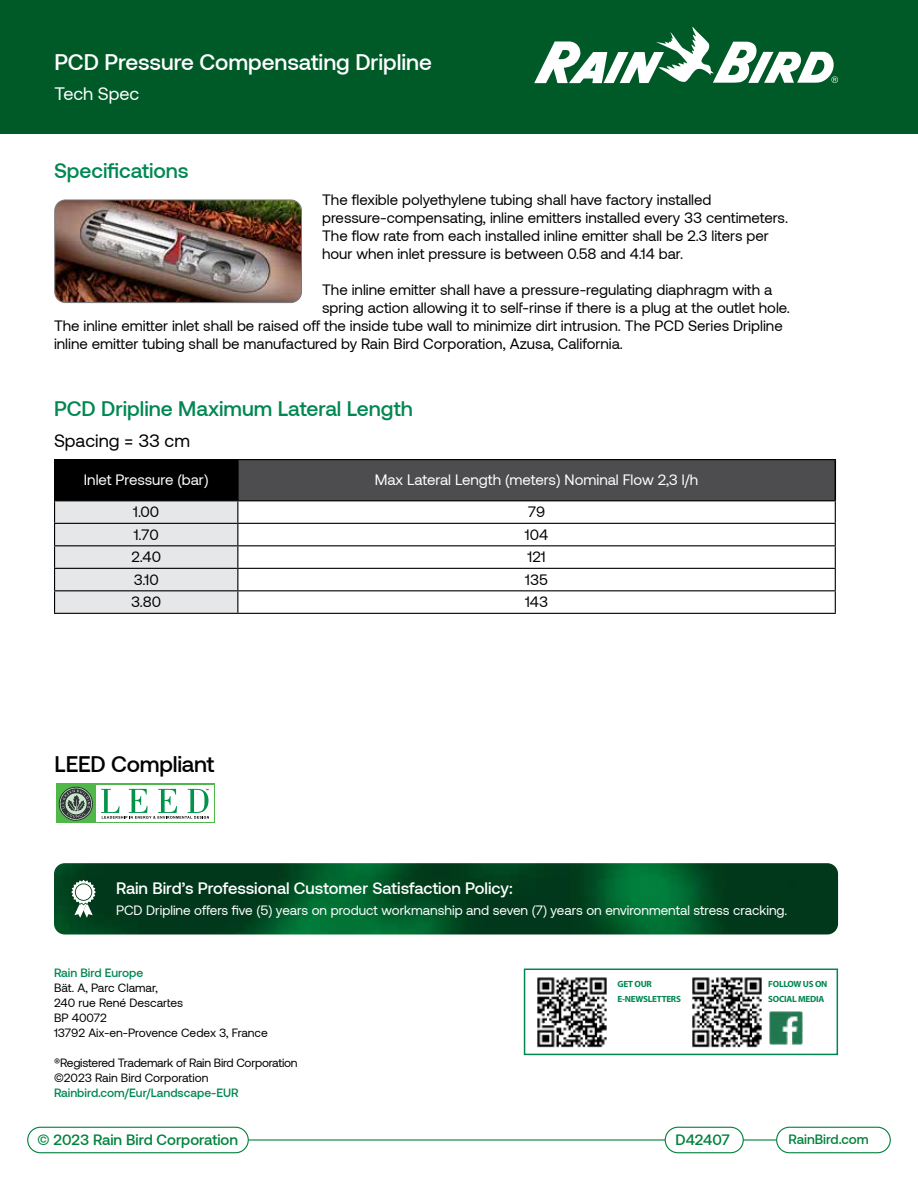
<style>
.page{position:relative;width:918px;height:1188px;background:#fff}
.page>*{position:absolute;margin:0;border:0;box-sizing:border-box;transform-origin:0 0}
.t1{font:500 22.5px "Aeonik";letter-spacing:-.005em;color:#fff}
.t2{font:500 22.5px "Aeonik";letter-spacing:-.01em;color:#000}
.t3{font:500 21px "Aeonik";color:#008752}
.t4{font:18px "Aeonik";color:#000}
.t5{font:18px "Aeonik";letter-spacing:-.005em;color:#fff}
.t6{font:500 16.5px "Aeonik";color:#fff}
.t7{font:15px/18px "Aeonik";color:#000}
.t8{font:15px "Aeonik";color:#fff}
.t9{font:500 15px "Aeonik";color:#00823c}
.t10{font:13.5px "Aeonik";color:#fff}
.t11{font:500 13.5px "Aeonik";color:#00823c}
.t12{font:12px/15px "Aeonik";color:#000}
.t13{font:12px/15px "Aeonik";letter-spacing:-.02em;color:#000}
.t14{font:500 12px "Aeonik";color:#008752}
.t15{font:700 9px/15px "Myriad Pro";letter-spacing:-.025em;color:#008752}
</style>
<div class="page">
<div style="left:524px;top:969px;width:314px;height:86px;border:2px solid #008752"></div>
<div style="left:0;top:0;width:918px;height:134px;background:#005a28"></div>
<svg style="left:534px;top:27px;width:304px;height:56px"></svg>
<img style="left:692px;top:977px;width:70px;height:71px">
<img style="left:537px;top:977px;width:70px;height:71px">
<img style="left:770px;top:1011px;width:33px;height:33px">
<img style="left:54px;top:863px;width:784px;height:71px">
<img style="left:56px;top:200px;width:246px;height:103px">
<div style="left:54px;top:200px;width:248px;height:103px;border:1px solid #77787b;border-radius:11px"></div>
<div style="left:55px;top:460px;width:183px;height:41px;background:#000"></div>
<div style="left:238px;top:460px;width:597px;height:41px;background:#4d4d4f"></div>
<hr style="left:237px;top:460px;width:2px;height:40px;background:#000">
<hr style="left:835px;top:460px;width:1px;height:40px;background:#000">
<hr style="left:54px;top:459px;width:184px;height:1px;background:#000">
<hr style="left:54px;top:460px;width:1px;height:40px;background:#000">
<hr style="left:238px;top:459px;width:598px;height:1px;background:#000">
<hr style="left:54px;top:500px;width:184px;height:1px;background:#000">
<hr style="left:238px;top:500px;width:598px;height:1px;background:#000">
<hr style="left:238px;top:523px;width:598px;height:1px;background:#000">
<hr style="left:238px;top:545px;width:598px;height:1px;background:#000">
<hr style="left:238px;top:568px;width:598px;height:1px;background:#000">
<hr style="left:238px;top:590px;width:598px;height:1px;background:#000">
<svg style="left:54px;top:501px;width:184px;height:112px;background:#d9dadb"></svg>
<svg style="left:835px;top:501px;width:1px;height:112px"></svg>
<hr style="left:54px;top:613px;width:184px;height:1px;background:#000">
<hr style="left:238px;top:613px;width:598px;height:1px;background:#000">
<div style="left:56px;top:784px;width:159px;height:39px;background:#50b848"></div>
<div style="left:96px;top:785px;width:117px;height:37px;background:#fff"></div>
<svg style="left:58px;top:786px;width:35px;height:35px"></svg>
<svg style="left:101px;top:789px;width:108px;height:30px"></svg>
<div style="left:27px;top:1127px;width:222px;height:26px;border:1px solid #00823c;border-radius:13px"></div>
<div style="left:665px;top:1127px;width:79px;height:26px;border:1px solid #00823c;border-radius:13px"></div>
<div style="left:776px;top:1127px;width:115px;height:26px;border:1px solid #00823c;border-radius:13px"></div>
<hr style="left:248px;top:1139px;width:417px;height:2px;background:#00823c">
<hr style="left:743px;top:1139px;width:33px;height:2px;background:#00823c">
<svg style="left:71px;top:880px;width:25px;height:38px"></svg>
<h1 class="t1" style="left:54px;top:49px;width:379px">PCD Pressure Compensating Dripline</h1>
<p class="t5" style="left:54px;top:84px;width:87px">Tech Spec</p>
<h2 class="t3" style="left:54px;top:159px;width:136px">Specifications</h2>
<p class="t7" style="left:322px;top:191px;width:467px">The flexible polyethylene tubing shall have factory installed pressure-compensating, inline emitters installed every 33 centimeters.<br>The flow rate from each installed inline emitter shall be 2.3 liters per hour when inlet pressure is between 0.58 and 4.14 bar.</p>
<p class="t7" style="left:322px;top:281px;width:452px">The inline emitter shall have a pressure-regulating diaphragm with a</p>
<p class="t7" style="left:322px;top:299px;width:469px">spring action allowing it to self-rinse if there is a plug at the outlet hole.</p>
<p class="t7" style="left:54px;top:317px;width:730px">The inline emitter inlet shall be raised off the inside tube wall to minimize dirt intrusion. The PCD Series Dripline</p>
<p class="t7" style="left:54px;top:335px;width:571px">inline emitter tubing shall be manufactured by Rain Bird Corporation, Azusa, California.</p>
<h2 class="t3" style="left:54px;top:396px;width:360px">PCD Dripline Maximum Lateral Length</h2>
<p class="t4" style="left:54px;top:431px;width:138px">Spacing = 33 cm</p>
<p class="t8" style="left:84px;top:472px;width:126px">Inlet Pressure (bar)</p>
<p class="t8" style="left:375px;top:472px;width:325px">Max Lateral Length (meters) Nominal Flow 2,3 l/h</p>
<p class="t7" style="left:133px;top:503px;width:27px">1.00</p>
<p class="t7" style="left:528px;top:503px;width:19px">79</p>
<p class="t7" style="left:134px;top:526px;width:27px">1.70</p>
<p class="t7" style="left:525px;top:526px;width:25px">104</p>
<p class="t7" style="left:131px;top:548px;width:31px">2.40</p>
<p class="t7" style="left:527px;top:548px;width:20px">121</p>
<p class="t7" style="left:134px;top:571px;width:27px">3.10</p>
<p class="t7" style="left:525px;top:571px;width:24px">135</p>
<p class="t7" style="left:131px;top:593px;width:31px">3.80</p>
<p class="t7" style="left:525px;top:593px;width:25px">143</p>
<h1 class="t2" style="left:55px;top:752px;width:161px">LEED Compliant</h1>
<p class="t6" style="left:116px;top:879px;width:398px">Rain Bird’s Professional Customer Satisfaction Policy:</p>
<p class="t10" style="left:116px;top:903px;width:673px">PCD Dripline offers five (5) years on product workmanship and seven (7) years on environmental stress cracking.</p>
<p class="t14" style="left:54px;top:966px;width:91px">Rain Bird Europe</p>
<p class="t12" style="left:54px;top:980px;width:215px">Bät. A, Parc Clamar,<br>240 rue René Descartes<br>BP 40072<br>13792 Aix-en-Provence Cedex 3, France</p>
<p class="t13" style="left:54px;top:1055px;width:245px">®Registered Trademark of Rain Bird Corporation ©2023 Rain Bird Corporation</p>
<p class="t14" style="left:54px;top:1086px;width:186px">Rainbird.com/Eur/Landscape-EUR</p>
<p class="t15" style="left:618px;top:976px;width:65px">GET OUR<br>E-NEWSLETTERS</p>
<p class="t15" style="left:768px;top:976px;width:61px">FOLLOW US ON<br>SOCIAL MEDIA</p>
<p class="t9" style="left:38px;top:1132px;width:202px">© 2023 Rain Bird Corporation</p>
<p class="t9" style="left:676px;top:1132px;width:56px">D42407</p>
<p class="t11" style="left:789px;top:1132px;width:82px">RainBird.com</p>
</div>
